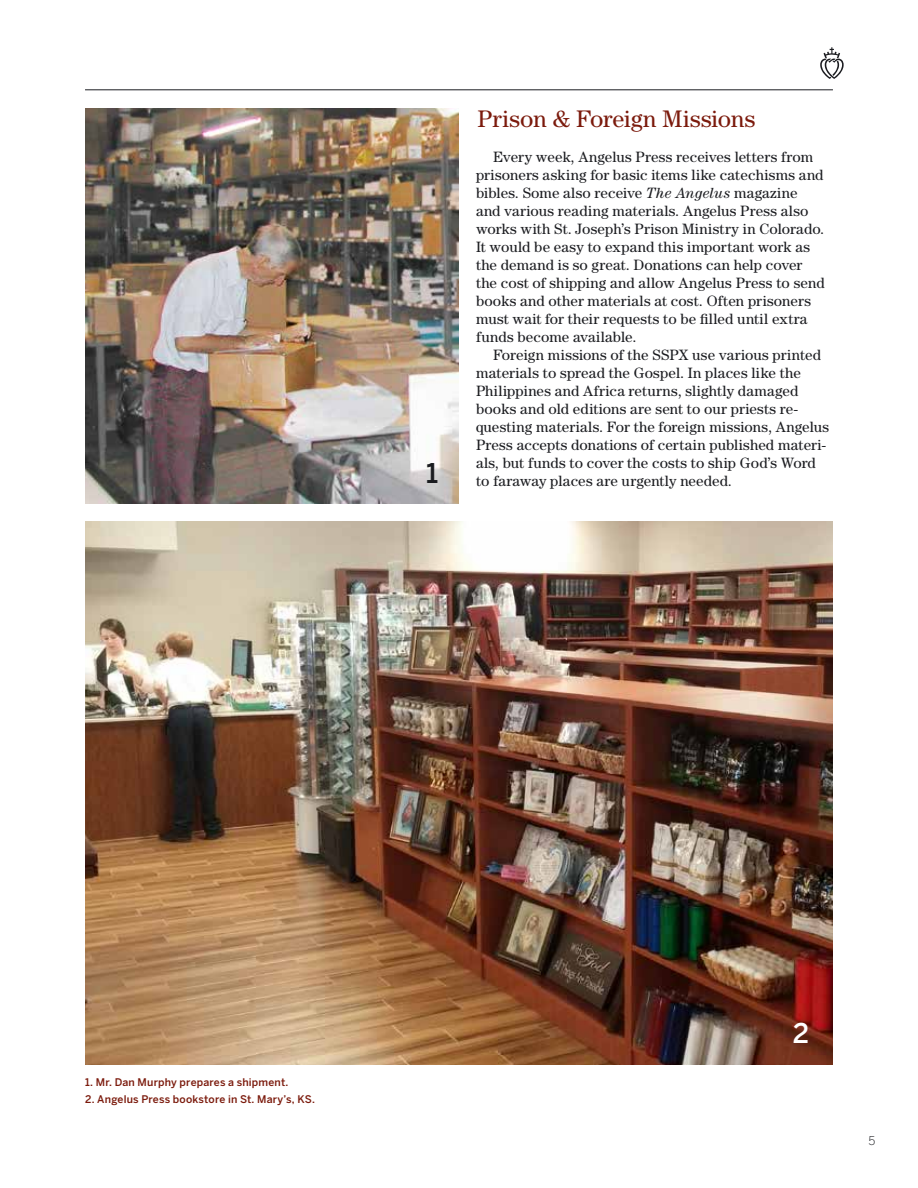
<style>
.page{position:relative;width:918px;height:1188px;background:#fff}
.page>*{position:absolute;margin:0;border:0;box-sizing:border-box;transform-origin:0 0}
.t1{font:500 27px "Benton Sans";color:#fff}
.t2{font:500 27px "Benton Sans";color:#1b1c20}
.t3{font:24px "Century Std";color:#7b1a0c}
.t4{font:15px/18px "Century Std";letter-spacing:.01em;color:#1b1c20}
.t5{font:300 12px "Benton Sans";color:#1b1c20}
.t6{font:500 10.5px "Benton Sans";letter-spacing:.02em;color:#7b1a0c}
.s1{font-style:italic}
</style>
<div class="page">
<svg style="left:820px;top:47px;width:24px;height:32px"></svg>
<img style="left:85px;top:109px;width:374px;height:395px">
<img style="left:85px;top:521px;width:748px;height:544px">
<hr style="left:85px;top:90px;width:748px;height:1px;background:#1b1c20">
<h1 class="t2" style="left:426px;top:457px;width:14px">1</h1>
<h2 class="t3" style="left:477px;top:104px;width:279px">Prison &amp; Foreign Missions</h2>
<p class="t4" style="left:476px;top:148px;width:350px;text-indent:17px">Every week, Angelus Press receives letters from prisoners asking for basic items like catechisms and bibles. Some also receive <span class="s1">The Angelus</span> magazine and various reading materials. Angelus Press also works with St. Joseph’s Prison Ministry in Colorado.<br>It would be easy to expand this important work as the demand is so great. Donations can help cover the cost of shipping and allow Angelus Press to send books and other materials at cost. Often prisoners must wait for their requests to be filled until extra funds become available.</p>
<p class="t4" style="left:476px;top:346px;width:355px;text-indent:17px">Foreign missions of the SSPX use various printed materials to spread the Gospel. In places like the Philippines and Africa returns, slightly damaged books and old editions are sent to our priests re&shy;questing materials. For the foreign missions, Angelus Press accepts donations of certain published materi&shy;als, but funds to cover the costs to ship God’s Word to faraway places are urgently needed.</p>
<p class="t6" style="left:85px;top:1076px;width:205px">1. Mr. Dan Murphy prepares a shipment.</p>
<p class="t6" style="left:85px;top:1093px;width:231px">2. Angelus Press bookstore in St. Mary’s, KS.</p>
<h1 class="t1" style="left:793px;top:1017px;width:18px">2</h1>
<p class="t5" style="left:869px;top:1134px;width:8px">5</p>
</div>
